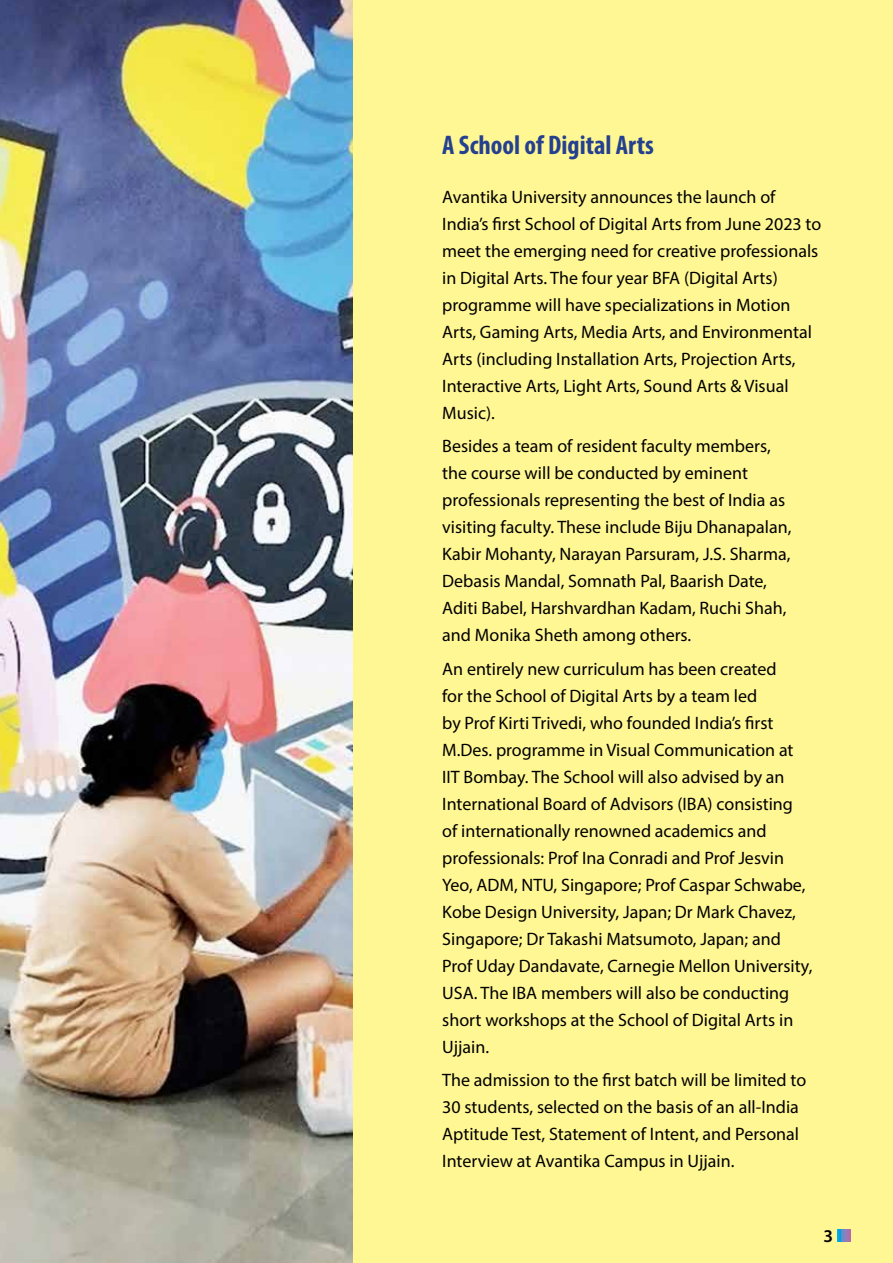
<style>
.page{position:relative;width:893px;height:1263px;background:#fff}
.page>*{position:absolute;margin:0;border:0;box-sizing:border-box;transform-origin:0 0}
.t1{font:700 condensed 27px "Myriad Pro";color:#25408f}
.t2{font:18px/27px "Myriad Pro";color:#000}
.t3{font:600 18px "Myriad Pro";color:#000}
</style>
<div class="page">
<div style="left:353px;top:0;width:540px;height:1263px;background:#fff793"></div>
<img style="left:0;top:0;width:353px;height:1263px">
<svg style="left:838px;top:1229px;width:12px;height:13px"></svg>
<h1 class="t1" style="left:442px;top:128px;width:213px">A School of Digital Arts</h1>
<p class="t2" style="left:442px;top:183px;width:381px">Avantika University announces the launch of India’s first School of Digital Arts from June 2023 to meet the emerging need for creative professionals in Digital Arts. The four year BFA (Digital Arts) programme will have specializations in Motion Arts, Gaming Arts, Media Arts, and Environmental Arts (including Installation Arts, Projection Arts, Interactive Arts, Light Arts, Sound Arts &amp; Visual Music).</p>
<p class="t2" style="left:442px;top:432px;width:351px">Besides a team of resident faculty members, the course will be conducted by eminent professionals representing the best of India as visiting faculty. These include Biju Dhanapalan, Kabir Mohanty, Narayan Parsuram, J.S. Sharma, Debasis Mandal, Somnath Pal, Baarish Date, Aditi Babel, Harshvardhan Kadam, Ruchi Shah, and Monika Sheth among others.</p>
<p class="t2" style="left:442px;top:655px;width:372px">An entirely new curriculum has been created<br>for the School of Digital Arts by a team led<br>by Prof Kirti Trivedi, who founded India’s first M.Des. programme in Visual Communication at IIT Bombay. The School will also advised by an International Board of Advisors (IBA) consisting of internationally renowned academics and professionals: Prof Ina Conradi and Prof Jesvin Yeo, ADM, NTU, Singapore; Prof Caspar Schwabe, Kobe Design University, Japan; Dr Mark Chavez, Singapore; Dr Takashi Matsumoto, Japan; and Prof Uday Dandavate, Carnegie Mellon University, USA. The IBA members will also be conducting short workshops at the School of Digital Arts in Ujjain.</p>
<p class="t2" style="left:442px;top:1066px;width:366px">The admission to the first batch will be limited to 30 students, selected on the basis of an all-India Aptitude Test, Statement of Intent, and Personal Interview at Avantika Campus in Ujjain.</p>
<p class="t3" style="left:823px;top:1224px;width:11px">3</p>
</div>
